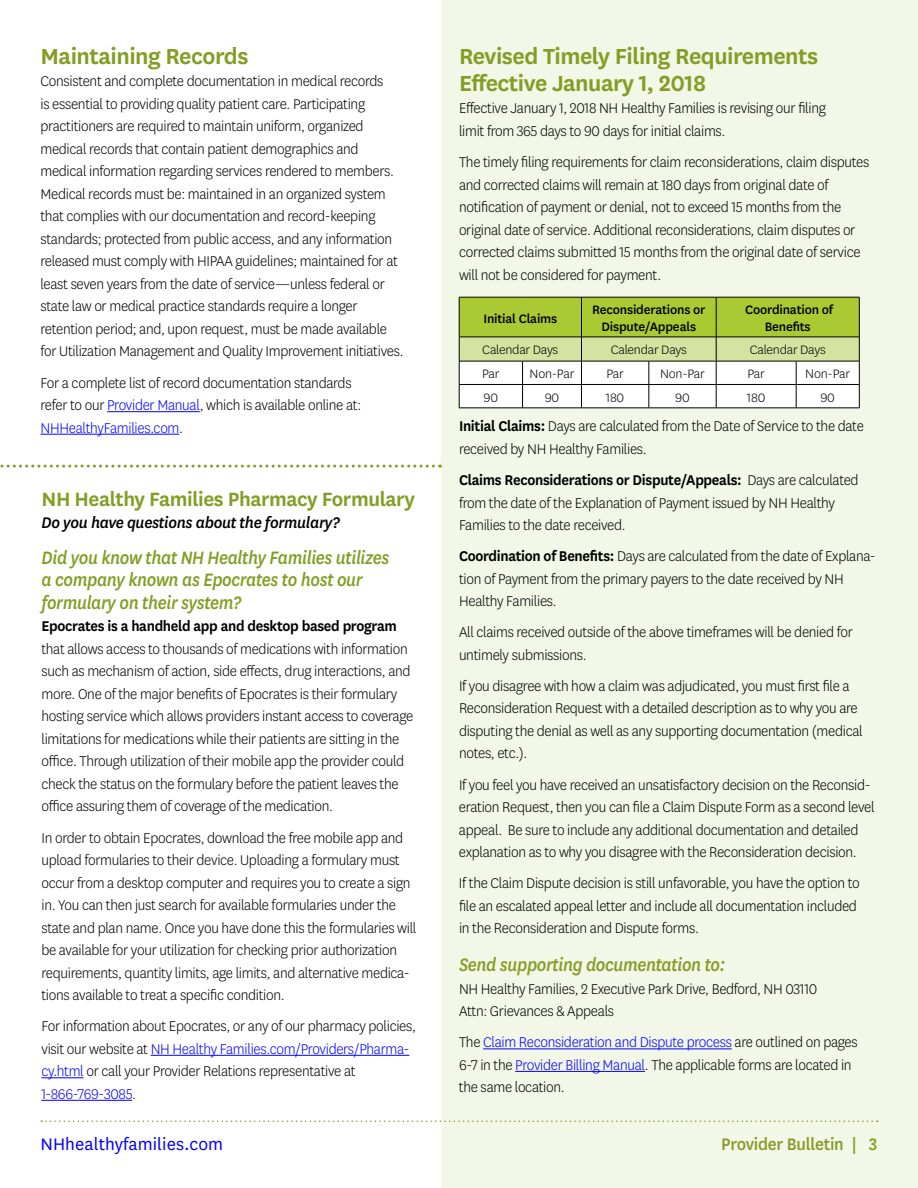
<style>
.page{position:relative;width:918px;height:1188px;background:#fff}
.page>*{position:absolute;margin:0;border:0;box-sizing:border-box;transform-origin:0 0}
.t1{font:600 25.5px/27px "National";letter-spacing:-.02em;color:#839e25}
.t2{font:600 22.5px "National";letter-spacing:-.02em;color:#839e25}
.t3{font:italic 500 21px/22.5px "National";letter-spacing:-.02em;color:#839e25;scale:.9 1}
.t4{font:19.5px "National";letter-spacing:.005em;color:#00f}
.t5{font:500 19.5px "National";letter-spacing:-.015em;color:#839e25;scale:.95 1}
.t6{font:italic 500 18px "National";letter-spacing:-.02em;color:#000;scale:.95 1}
.t7{font:300 16.5px/22.5px "National";letter-spacing:-.02em;color:#000;scale:.95 1}
.t8{font:300 14.25px "National";letter-spacing:-.015em;color:#000}
.t9{font:500 14.25px/16.5px "National";letter-spacing:-.015em;color:#000;text-align:center}
.s1{color:#00f}
.s2{font-weight:600}
</style>
<div class="page">
<div style="left:441px;top:0;width:477px;height:1188px;background:#f3f7e7"></div>
<svg style="left:41px;top:1120px;width:837px;height:2px"></svg>
<hr style="left:107px;top:411px;width:93px;height:1px;background:#00f">
<hr style="left:40px;top:434px;width:139px;height:1px;background:#00f">
<hr style="left:151px;top:1055px;width:258px;height:1px;background:#00f">
<hr style="left:41px;top:1077px;width:42px;height:1px;background:#00f">
<hr style="left:41px;top:1100px;width:91px;height:1px;background:#00f">
<svg style="left:0;top:465px;width:441px;height:3px"></svg>
<svg style="left:459px;top:297px;width:401px;height:111px;background:#ccd997"></svg>
<hr style="left:459px;top:408px;width:64px;height:1px;background:#000">
<hr style="left:523px;top:408px;width:58px;height:1px;background:#000">
<hr style="left:581px;top:408px;width:68px;height:1px;background:#000">
<hr style="left:649px;top:408px;width:67px;height:1px;background:#000">
<hr style="left:716px;top:408px;width:80px;height:1px;background:#000">
<hr style="left:796px;top:408px;width:64px;height:1px;background:#000">
<hr style="left:483px;top:1048px;width:249px;height:1px;background:#00f">
<hr style="left:515px;top:1071px;width:130px;height:1px;background:#00f">
<h2 class="t1" style="left:40px;top:41px;width:209px">Maintaining Records</h2>
<p class="t7" style="left:40px;top:70px;width:384px">Consistent and complete documentation in medical records<br>is essential to providing quality patient care. Participating practitioners are required to maintain uniform, organized medical records that contain patient demographics and medical information regarding services rendered to members.<br>Medical records must be: maintained in an organized system that complies with our documentation and record-keeping standards; protected from public access, and any information released must comply with HIPAA guidelines; maintained for at least seven years from the date of service—unless federal or state law or medical practice standards require a longer retention period; and, upon request, must be made available for Utilization Management and Quality Improvement initiatives.</p>
<p class="t7" style="left:40px;top:371px;width:339px">For a complete list of record documentation standards refer to our <span class="s1">Provider Manual</span>, which is available online at:<br><span class="s1">NHHealthyFamilies.com</span>.</p>
<h2 class="t2" style="left:41px;top:483px;width:375px">NH Healthy Families Pharmacy Formulary</h2>
<p class="t6" style="left:41px;top:511px;width:316px">Do you have questions about the formulary?</p>
<p class="t3" style="left:41px;top:545px;width:388px">Did you know that NH Healthy Families utilizes a company known as Epocrates to host our formulary on their system?</p>
<p class="t7" style="left:41px;top:615px;width:393px"><span class="s2">Epocrates is a handheld app and desktop based program </span>that allows access to thousands of medications with information such as mechanism of action, side effects, drug interactions, and more. One of the major benefits of Epocrates is their formulary hosting service which allows providers instant access to coverage limitations for medications while their patients are sitting in the office. Through utilization of their mobile app the provider could check the status on the formulary before the patient leaves the office assuring them of coverage of the medication.</p>
<p class="t7" style="left:41px;top:826px;width:396px">In order to obtain Epocrates, download the free mobile app and upload formularies to their device. Uploading a formulary must occur from a desktop computer and requires you to create a sign in. You can then just search for available formularies under the state and plan name. Once you have done this the formularies will be available for your utilization for checking prior authorization requirements, quantity limits, age limits, and alternative medica&shy;tions available to treat a specific condition.</p>
<p class="t7" style="left:41px;top:1014px;width:396px">For information about Epocrates, or any of our pharmacy policies, visit our website at <span class="s1">NH Healthy Families.com/Providers/Pharma&shy;cy.html</span> or call your Provider Relations representative at <span class="s1">1-866-769-3085</span>.</p>
<h2 class="t1" style="left:459px;top:41px;width:361px">Revised Timely Filing Requirements<br>Effective January 1, 2018</h2>
<p class="t7" style="left:459px;top:97px;width:388px">Effective January 1, 2018 NH Healthy Families is revising our filing limit from 365 days to 90 days for initial claims.</p>
<p class="t7" style="left:459px;top:150px;width:433px">The timely filing requirements for claim reconsiderations, claim disputes and corrected claims will remain at 180 days from original date of notification of payment or denial, not to exceed 15 months from the original date of service. Additional reconsiderations, claim disputes or corrected claims submitted 15 months from the original date of service will not be considered for payment.</p>
<p class="t9" style="left:483px;top:309px;width:75px">Initial Claims</p>
<p class="t9" style="left:592px;top:301px;width:115px">Reconsiderations or<br>Dispute/Appeals</p>
<p class="t9" style="left:745px;top:301px;width:89px">Coordination of<br>Benefits</p>
<p class="t8" style="left:482px;top:341px;width:78px">Calendar Days</p>
<p class="t8" style="left:611px;top:341px;width:78px">Calendar Days</p>
<p class="t8" style="left:750px;top:341px;width:78px">Calendar Days</p>
<p class="t8" style="left:482px;top:365px;width:19px">Par</p>
<p class="t8" style="left:530px;top:365px;width:46px">Non-Par</p>
<p class="t8" style="left:606px;top:365px;width:19px">Par</p>
<p class="t8" style="left:660px;top:365px;width:46px">Non-Par</p>
<p class="t8" style="left:747px;top:365px;width:19px">Par</p>
<p class="t8" style="left:805px;top:365px;width:46px">Non-Par</p>
<p class="t8" style="left:484px;top:389px;width:16px">90</p>
<p class="t8" style="left:545px;top:389px;width:16px">90</p>
<p class="t8" style="left:606px;top:389px;width:20px">180</p>
<p class="t8" style="left:675px;top:389px;width:16px">90</p>
<p class="t8" style="left:747px;top:389px;width:20px">180</p>
<p class="t8" style="left:820px;top:389px;width:16px">90</p>
<p class="t7" style="left:459px;top:415px;width:428px"><span class="s2">Initial Claims:</span> Days are calculated from the Date of Service to the date received by NH Healthy Families.</p>
<p class="t7" style="left:459px;top:468px;width:422px"><span class="s2">Claims Reconsiderations or Dispute/Appeals:</span> Days are calculated from the date of the Explanation of Payment issued by NH Healthy<br>Families to the date received.</p>
<p class="t7" style="left:459px;top:544px;width:440px"><span class="s2">Coordination of Benefits:</span> Days are calculated from the date of Explana&shy;tion of Payment from the primary payers to the date received by NH<br>Healthy Families.</p>
<p class="t7" style="left:459px;top:621px;width:416px">All claims received outside of the above timeframes will be denied for untimely submissions.</p>
<p class="t7" style="left:459px;top:674px;width:426px">If you disagree with how a claim was adjudicated, you must first file a Reconsideration Request with a detailed description as to why you are disputing the denial as well as any supporting documentation (medical notes, etc.).</p>
<p class="t7" style="left:459px;top:773px;width:439px">If you feel you have received an unsatisfactory decision on the Reconsid&shy;eration Request, then you can file a Claim Dispute Form as a second level appeal. Be sure to include any additional documentation and detailed explanation as to why you disagree with the Reconsideration decision.</p>
<p class="t7" style="left:459px;top:871px;width:423px">If the Claim Dispute decision is still unfavorable, you have the option to file an escalated appeal letter and include all documentation included in the Reconsideration and Dispute forms.</p>
<h2 class="t3" style="left:459px;top:952px;width:297px">Send supporting documentation to:</h2>
<p class="t7" style="left:459px;top:977px;width:379px">NH Healthy Families, 2 Executive Park Drive, Bedford, NH 03110<br>Attn: Grievances &amp; Appeals</p>
<p class="t7" style="left:459px;top:1030px;width:421px">The <span class="s1">Claim Reconsideration and Dispute process</span> are outlined on pages<br>6-7 in the <span class="s1">Provider Billing Manual</span>. The applicable forms are located in the same location.</p>
<p class="t4" style="left:40px;top:1132px;width:184px">NHhealthyfamilies.com</p>
<p class="t5" style="left:721px;top:1131px;width:166px">Provider Bulletin | 3</p>
</div>
